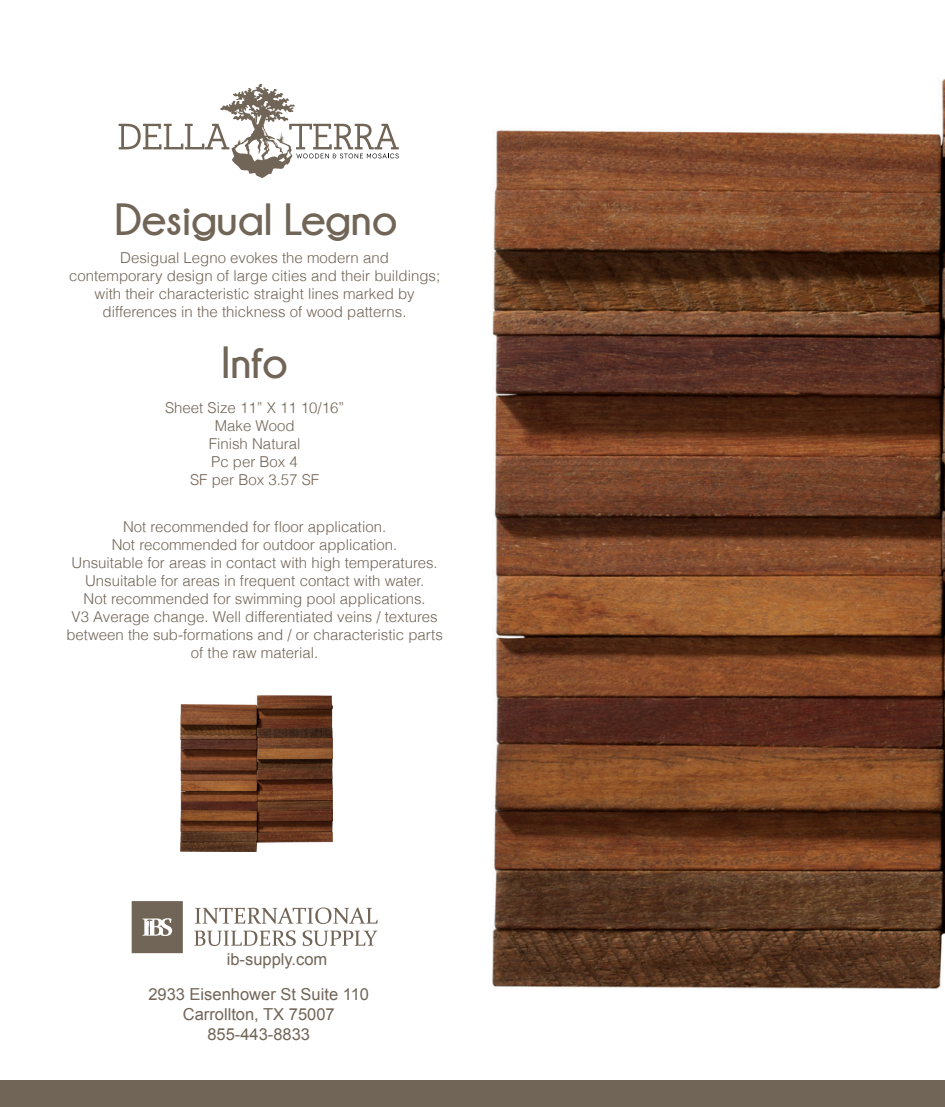
<style>
.page{position:relative;width:945px;height:1107px;background:#fff}
.page>*{position:absolute;margin:0;border:0;box-sizing:border-box;transform-origin:0 0}
.t1{font:700 45px "Champagne&Limousines";color:#716557}
.t2{font:16.5px/19.8px "Arial";color:#716557;text-align:center}
.t3{font:300 15px/18px "Helvetica";color:#716557;text-align:center}
</style>
<div class="page">
<img style="left:493px;top:79px;width:452px;height:909px">
<svg style="left:195px;top:907px;width:183px;height:17px"></svg>
<svg style="left:194px;top:930px;width:102px;height:16px"></svg>
<svg style="left:303px;top:930px;width:75px;height:16px"></svg>
<svg style="left:132px;top:901px;width:51px;height:52px;background:#82776b"></svg>
<img style="left:180px;top:695px;width:152px;height:157px">
<svg style="left:119px;top:84px;width:280px;height:94px"></svg>
<div style="left:0;top:1081px;width:945px;height:26px;background:#716557"></div>
<h1 class="t1" style="left:114px;top:195px;width:285px">Desigual Legno</h1>
<p class="t3" style="left:69px;top:248px;width:373px">Desigual Legno evokes the modern and<br>contemporary design of large cities and their buildings; with their characteristic straight lines marked by differences in the thickness of wood patterns.</p>
<h1 class="t1" style="left:221px;top:337px;width:68px">Info</h1>
<p class="t3" style="left:165px;top:398px;width:181px">Sheet Size 11” X 11 10/16”<br>Make Wood<br>Finish Natural<br>Pc per Box 4<br>SF per Box 3.57 SF</p>
<p class="t3" style="left:66px;top:517px;width:378px">Not recommended for floor application.<br>Not recommended for outdoor application.<br>Unsuitable for areas in contact with high temperatures.<br>Unsuitable for areas in frequent contact with water.<br>Not recommended for swimming pool applications.<br>V3 Average change. Well differentiated veins / textures between the sub-formations and / or characteristic parts of the raw material.</p>
<p class="t2" style="left:227px;top:950px;width:102px">ib-supply.com</p>
<p class="t2" style="left:148px;top:985px;width:222px">2933 Eisenhower St Suite 110<br>Carrollton, TX 75007<br>855-443-8833</p>
</div>
